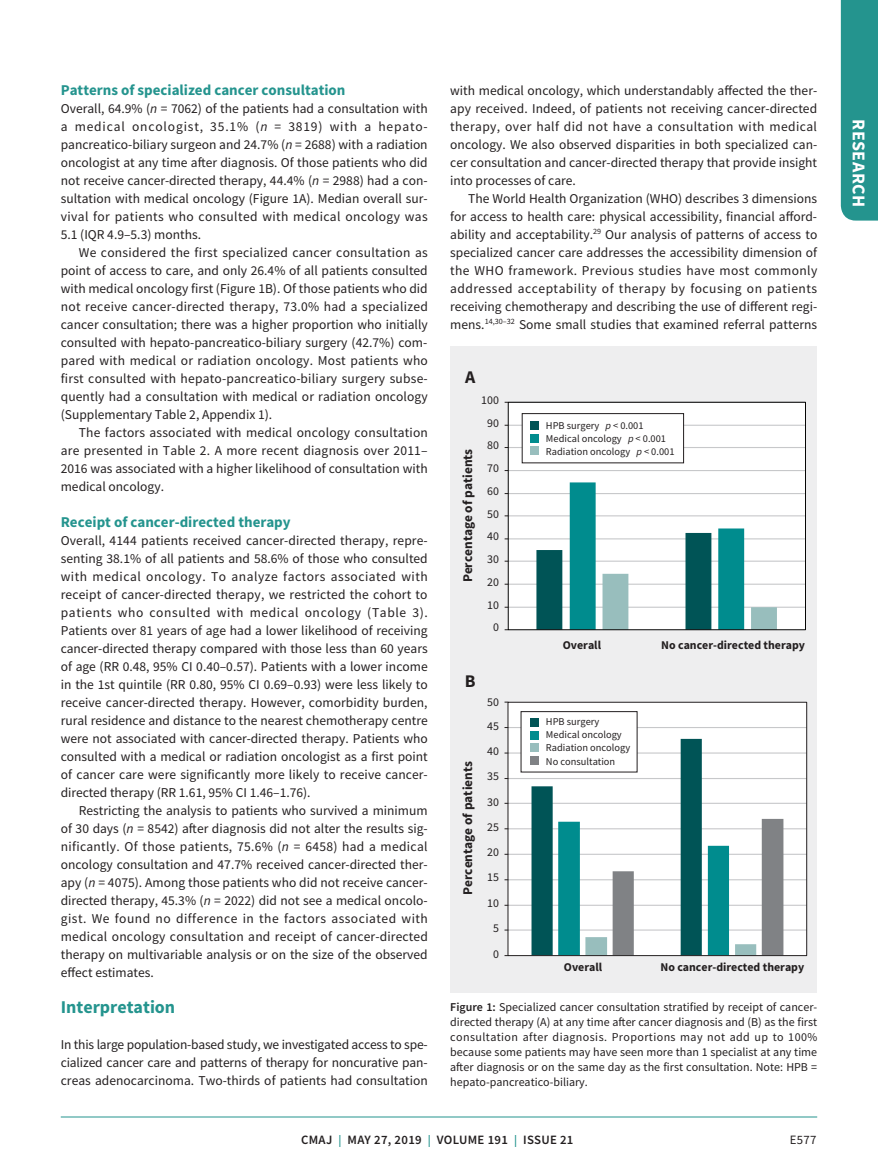
<style>
.page{position:relative;width:878px;height:1175px;background:#fff}
.page>*{position:absolute;margin:0;border:0;box-sizing:border-box;transform-origin:0 0}
.t1{font:700 18px "Source Sans Pro";color:#24948e}
.t2{font:700 18px "Source Sans Pro";letter-spacing:.025em;color:#fff}
.t3{font:700 17.85px "Source Sans Pro";color:#231f20}
.t4{font:700 15px "Source Sans Pro";color:#24948e}
.t5{font:13.5px/18px "Source Sans Pro";color:#231f20;text-align:justify}
.t6{font:700 13.35px "Source Sans Pro";color:#231f20}
.t7{font:600 12.75px "Source Sans Pro";letter-spacing:.025em;color:#231f20}
.t8{font:12.75px "Source Sans Pro";color:#231f20}
.t9{font:12px/15px "Source Sans Pro";color:#231f20;text-align:justify}
.t10{font:700 11.85px "Source Sans Pro";color:#231f20}
.t11{font:11.85px "Source Sans Pro";color:#231f20}
.t12{font:10.35px/13px "Source Sans Pro";color:#231f20}
.s1{font-style:italic}
.s2{font-weight:600}
.s3{font-size:12px;color:#24948e}
</style>
<div class="page">
<div style="left:840px;top:0;width:38px;height:220px;background:#24948e"></div>
<hr style="left:61px;top:1116px;width:756px;height:1px;background:#24948e">
<div style="left:450px;top:346px;width:367px;height:646px;background:#eeeeef"></div>
<div style="left:508px;top:402px;width:296px;height:227px;background:#fff"></div>
<div style="left:508px;top:702px;width:299px;height:253px;background:#fff"></div>
<hr style="left:508px;top:929px;width:298px;height:1px;background:#c7c8ca">
<hr style="left:508px;top:904px;width:298px;height:1px;background:#c7c8ca">
<hr style="left:508px;top:879px;width:298px;height:1px;background:#c7c8ca">
<hr style="left:508px;top:853px;width:298px;height:1px;background:#c7c8ca">
<hr style="left:508px;top:828px;width:298px;height:1px;background:#c7c8ca">
<hr style="left:508px;top:802px;width:298px;height:2px;background:#c7c8ca">
<hr style="left:508px;top:778px;width:298px;height:1px;background:#c7c8ca">
<hr style="left:508px;top:752px;width:298px;height:1px;background:#c7c8ca">
<hr style="left:508px;top:727px;width:298px;height:1px;background:#c7c8ca">
<svg style="left:531px;top:739px;width:252px;height:215px"></svg>
<div style="left:507px;top:702px;width:300px;height:254px;border:1px solid #231f20"></div>
<hr style="left:508px;top:606px;width:297px;height:2px;background:#c7c8ca">
<hr style="left:508px;top:583px;width:297px;height:2px;background:#c7c8ca">
<hr style="left:508px;top:560px;width:297px;height:1px;background:#c7c8ca">
<hr style="left:508px;top:538px;width:297px;height:1px;background:#c7c8ca">
<hr style="left:508px;top:515px;width:297px;height:1px;background:#c7c8ca">
<hr style="left:508px;top:493px;width:297px;height:1px;background:#c7c8ca">
<hr style="left:508px;top:470px;width:297px;height:1px;background:#c7c8ca">
<hr style="left:508px;top:447px;width:297px;height:1px;background:#c7c8ca">
<hr style="left:508px;top:425px;width:297px;height:1px;background:#c7c8ca">
<svg style="left:536px;top:482px;width:241px;height:146px"></svg>
<div style="left:508px;top:402px;width:297px;height:228px;border:1px solid #050504"></div>
<div style="left:522px;top:413px;width:162px;height:50px;background:#fff;border:1px solid #231f20"></div>
<div style="left:520px;top:711px;width:117px;height:61px;background:#fff;border:1px solid #231f20"></div>
<div style="left:529px;top:718px;width:9px;height:9px;background:#005456"></div>
<div style="left:529px;top:730px;width:9px;height:9px;background:#008c8e"></div>
<div style="left:529px;top:743px;width:9px;height:9px;background:#98bebd"></div>
<div style="left:529px;top:756px;width:9px;height:8px;background:#808285"></div>
<div style="left:529px;top:421px;width:9px;height:9px;background:#005456"></div>
<div style="left:529px;top:434px;width:9px;height:9px;background:#008c8e"></div>
<div style="left:529px;top:446px;width:9px;height:9px;background:#98bebd"></div>
<p class="t4" style="left:61px;top:79px;width:286px">Patterns of specialized cancer consultation</p>
<p class="t5" style="left:61px;top:99px;width:368px">Overall, 64.9% (<span class="s1">n</span> = 7062) of the patients had a consultation with a medical oncologist, 35.1% (<span class="s1">n</span> = 3819) with a hepato&shy;pancreatico-biliary surgeon and 24.7% (<span class="s1">n</span> = 2688) with a radiation oncologist at any time after diagnosis. Of those patients who did not receive cancer-directed therapy, 44.4% (<span class="s1">n</span> = 2988) had a con&shy;sultation with medical oncology (Figure 1A). Median overall sur&shy;vival for patients who consulted with medical oncology was 5.1 (IQR 4.9–5.3) months.</p>
<p class="t5" style="left:61px;top:243px;width:368px;text-indent:18px">We considered the first specialized cancer consultation as point of access to care, and only 26.4% of all patients consulted with medical oncology first (Figure 1B). Of those patients who did not receive cancer-directed therapy, 73.0% had a specialized cancer consultation; there was a higher proportion who initially consulted with hepato-pancreatico-biliary surgery (42.7%) com&shy;pared with medical or radiation oncology. Most patients who first consulted with hepato-pancreatico-biliary surgery subse&shy;quently had a consultation with medical or radiation oncology (Supplementary Table 2, Appendix 1).</p>
<p class="t5" style="left:61px;top:423px;width:368px;text-indent:18px">The factors associated with medical oncology consultation are presented in Table 2. A more recent diagnosis over 2011– 2016 was associated with a higher likelihood of consultation with medical oncology.</p>
<p class="t4" style="left:61px;top:511px;width:231px">Receipt of cancer-directed therapy</p>
<p class="t5" style="left:61px;top:531px;width:368px">Overall, 4144 patients received cancer-directed therapy, repre&shy;senting 38.1% of all patients and 58.6% of those who consulted with medical oncology. To analyze factors associated with receipt of cancer-directed therapy, we restricted the cohort to patients who consulted with medical oncology (Table 3).<br>Patients over 81 years of age had a lower likelihood of receiving cancer-directed therapy compared with those less than 60 years of age (RR 0.48, 95% CI 0.40–0.57). Patients with a lower income in the 1st quintile (RR 0.80, 95% CI 0.69–0.93) were less likely to receive cancer-directed therapy. However, comorbidity burden, rural residence and distance to the nearest chemotherapy centre were not associated with cancer-directed therapy. Patients who consulted with a medical or radiation oncologist as a first point of cancer care were significantly more likely to receive cancer&shy;directed therapy (RR 1.61, 95% CI 1.46–1.76).</p>
<p class="t5" style="left:61px;top:801px;width:369px;text-indent:18px">Restricting the analysis to patients who survived a minimum of 30 days (<span class="s1">n</span> = 8542) after diagnosis did not alter the results sig&shy;nificantly. Of those patients, 75.6% (<span class="s1">n</span> = 6458) had a medical oncology consultation and 47.7% received cancer-directed ther&shy;apy (<span class="s1">n</span> = 4075). Among those patients who did not receive cancer&shy;directed therapy, 45.3% (<span class="s1">n</span> = 2022) did not see a medical oncolo&shy;gist. We found no difference in the factors associated with medical oncology consultation and receipt of cancer-directed therapy on multivariable analysis or on the size of the observed effect estimates.</p>
<h1 class="t1" style="left:61px;top:994px;width:116px">Interpretation</h1>
<p class="t5" style="left:61px;top:1035px;width:368px">In this large population-based study, we investigated access to spe&shy;cialized cancer care and patterns of therapy for noncurative pan&shy;creas adenocarcinoma. Two-thirds of patients had consultation</p>
<p class="t5" style="left:450px;top:81px;width:368px">with medical oncology, which understandably affected the ther&shy;apy received. Indeed, of patients not receiving cancer-directed therapy, over half did not have a consultation with medical oncology. We also observed disparities in both specialized can&shy;cer consultation and cancer-directed therapy that provide insight into processes of care.</p>
<p class="t5" style="left:450px;top:189px;width:369px;text-indent:18px">The World Health Organization (WHO) describes 3 dimensions for access to health care: physical accessibility, financial afford&shy;ability and acceptability.<sup>29</sup> Our analysis of patterns of access to specialized cancer care addresses the accessibility dimension of the WHO framework. Previous studies have most commonly addressed acceptability of therapy by focusing on patients receiving chemotherapy and describing the use of different regi&shy;mens.<sup>14,30–32</sup> Some small studies that examined referral patterns</p>
<h2 class="t3" style="left:465px;top:370px;width:12px">A</h2>
<p class="t11" style="left:481px;top:392px;width:19px">100</p>
<p class="t6" style="left:462px;top:582px;width:135px;rotate:-90deg">Percentage of patients</p>
<p class="t11" style="left:487px;top:415px;width:13px">90</p>
<p class="t11" style="left:487px;top:438px;width:13px">80</p>
<p class="t11" style="left:487px;top:460px;width:13px">70</p>
<p class="t11" style="left:487px;top:483px;width:13px">60</p>
<p class="t11" style="left:487px;top:506px;width:13px">50</p>
<p class="t11" style="left:487px;top:529px;width:13px">40</p>
<p class="t11" style="left:487px;top:552px;width:13px">30</p>
<p class="t11" style="left:487px;top:574px;width:13px">20</p>
<p class="t11" style="left:487px;top:597px;width:13px">10</p>
<p class="t11" style="left:493px;top:620px;width:7px">0</p>
<h2 class="t3" style="left:465px;top:673px;width:12px">B</h2>
<p class="t6" style="left:462px;top:895px;width:135px;rotate:-90deg">Percentage of patients</p>
<p class="t11" style="left:487px;top:695px;width:13px">50</p>
<p class="t11" style="left:487px;top:718px;width:13px">45</p>
<p class="t11" style="left:487px;top:743px;width:13px">40</p>
<p class="t11" style="left:487px;top:768px;width:13px">35</p>
<p class="t11" style="left:487px;top:794px;width:13px">30</p>
<p class="t11" style="left:487px;top:819px;width:13px">25</p>
<p class="t11" style="left:487px;top:844px;width:13px">20</p>
<p class="t11" style="left:487px;top:870px;width:13px">15</p>
<p class="t11" style="left:487px;top:895px;width:13px">10</p>
<p class="t11" style="left:493px;top:920px;width:7px">5</p>
<p class="t11" style="left:493px;top:946px;width:7px">0</p>
<p class="t12" style="left:546px;top:419px;width:130px">HPB surgery <span class="s1">p</span> &lt; 0.001<br>Medical oncology <span class="s1">p</span> &lt; 0.001<br>Radiation oncology <span class="s1">p</span> &lt; 0.001</p>
<p class="t10" style="left:562px;top:640px;width:40px">Overall</p>
<p class="t12" style="left:546px;top:715px;width:86px">HPB surgery<br>Medical oncology<br>Radiation oncology<br>No consultation</p>
<p class="t10" style="left:661px;top:640px;width:145px">No cancer-directed therapy</p>
<p class="t10" style="left:564px;top:962px;width:40px">Overall</p>
<p class="t10" style="left:660px;top:962px;width:145px">No cancer-directed therapy</p>
<p class="t9" style="left:450px;top:999px;width:368px"><span class="s2">Figure 1:</span> Specialized cancer consultation stratified by receipt of cancer&shy;directed therapy (A) at any time after cancer diagnosis and (B) as the first consultation after diagnosis. Proportions may not add up to 100% because some patients may have seen more than 1 specialist at any time after diagnosis or on the same day as the first consultation. Note: HPB = hepato-pancreatico-biliary.</p>
<p class="t7" style="left:301px;top:1131px;width:274px">CMAJ <span class="s3">|</span> MAY 27, 2019 <span class="s3">|</span> VOLUME 191 <span class="s3">|</span> ISSUE 21</p>
<p class="t8" style="left:789px;top:1132px;width:28px">E577</p>
<h1 class="t2" style="left:871px;top:119px;width:89px;rotate:90deg">RESEARCH</h1>
</div>
